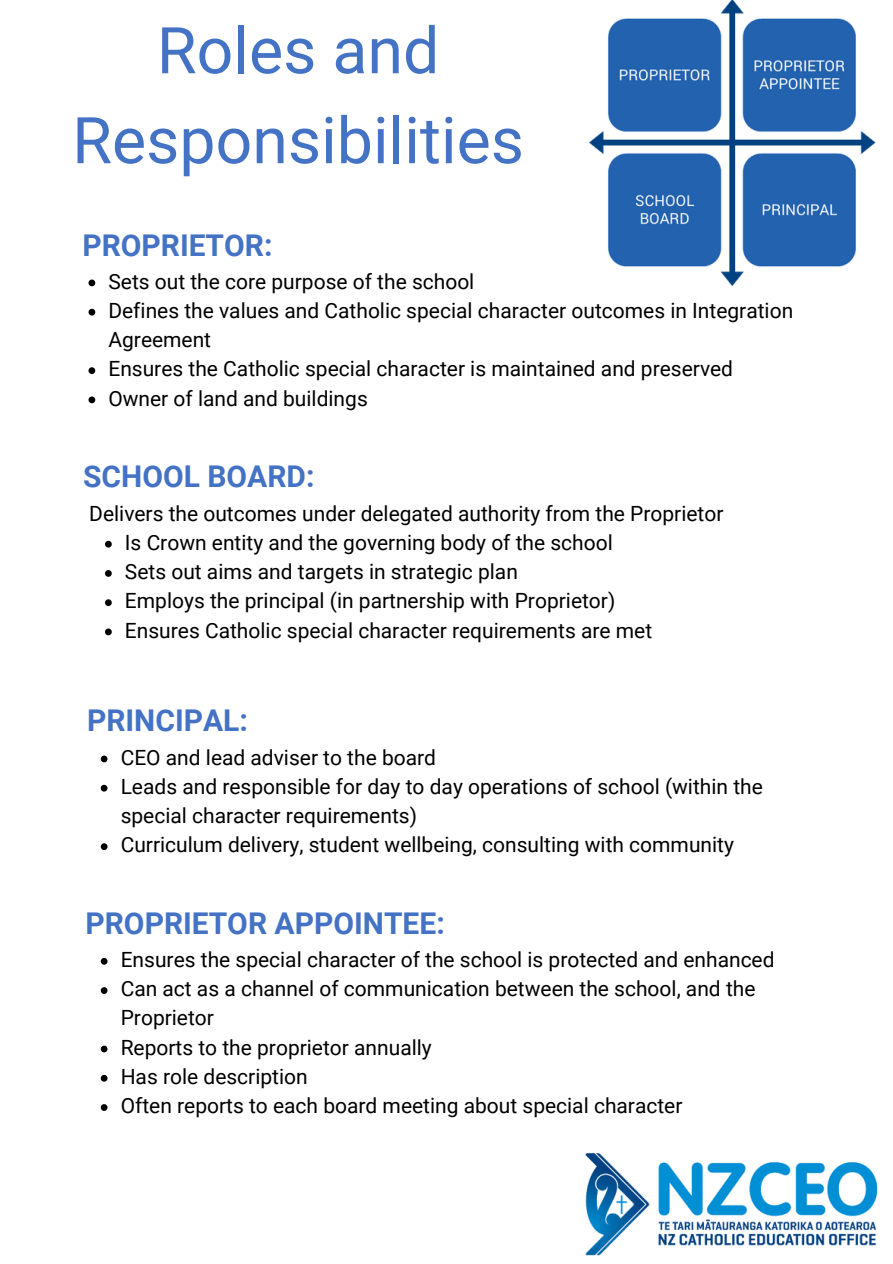
<style>
.page{position:relative;width:893px;height:1264px;background:#fff}
.page>*{position:absolute;margin:0;border:0;box-sizing:border-box;transform-origin:0 0}
.t1{font:64.5px/89.8px "Roboto";color:#4472c4;text-align:center}
.t2{font:700 30px "Roboto";color:#4472c4}
.t3{font:21px/29.2px "Roboto";color:#000}
</style>
<div class="page">
<img style="left:585px;top:1153px;width:293px;height:102px">
<img style="left:589px;top:0;width:287px;height:286px">
<svg style="left:105px;top:541px;width:7px;height:6px"></svg>
<svg style="left:105px;top:570px;width:7px;height:7px"></svg>
<svg style="left:105px;top:599px;width:7px;height:7px"></svg>
<svg style="left:105px;top:628px;width:7px;height:7px"></svg>
<svg style="left:88px;top:279px;width:7px;height:7px"></svg>
<svg style="left:88px;top:309px;width:7px;height:6px"></svg>
<svg style="left:88px;top:367px;width:7px;height:7px"></svg>
<svg style="left:88px;top:396px;width:7px;height:7px"></svg>
<svg style="left:101px;top:958px;width:6px;height:6px"></svg>
<svg style="left:101px;top:987px;width:6px;height:6px"></svg>
<svg style="left:101px;top:1045px;width:6px;height:7px"></svg>
<svg style="left:101px;top:1074px;width:6px;height:7px"></svg>
<svg style="left:101px;top:1104px;width:6px;height:6px"></svg>
<svg style="left:101px;top:755px;width:6px;height:7px"></svg>
<svg style="left:101px;top:784px;width:6px;height:7px"></svg>
<svg style="left:101px;top:843px;width:6px;height:7px"></svg>
<h1 class="t1" style="left:72px;top:6px;width:453px">Roles and<br>Responsibilities</h1>
<h2 class="t2" style="left:82px;top:228px;width:191px">PROPRIETOR:</h2>
<p class="t3" style="left:108px;top:267px;width:686px">Sets out the core purpose of the school<br>Defines the values and Catholic special character outcomes in Integration Agreement<br>Ensures the Catholic special character is maintained and preserved Owner of land and buildings</p>
<h2 class="t2" style="left:83px;top:459px;width:233px">SCHOOL BOARD:</h2>
<p class="t3" style="left:89px;top:499px;width:635px">Delivers the outcomes under delegated authority from the Proprietor</p>
<p class="t3" style="left:125px;top:528px;width:528px">Is Crown entity and the governing body of the school Sets out aims and targets in strategic plan<br>Employs the principal (in partnership with Proprietor)<br>Ensures Catholic special character requirements are met</p>
<h2 class="t2" style="left:87px;top:703px;width:162px">PRINCIPAL:</h2>
<p class="t3" style="left:121px;top:742px;width:643px">CEO and lead adviser to the board<br>Leads and responsible for day to day operations of school (within the special character requirements)<br>Curriculum delivery, student wellbeing, consulting with community</p>
<h2 class="t2" style="left:85px;top:906px;width:361px">PROPRIETOR APPOINTEE:</h2>
<p class="t3" style="left:121px;top:945px;width:655px">Ensures the special character of the school is protected and enhanced Can act as a channel of communication between the school, and the Proprietor<br>Reports to the proprietor annually<br>Has role description<br>Often reports to each board meeting about special character</p>
</div>
